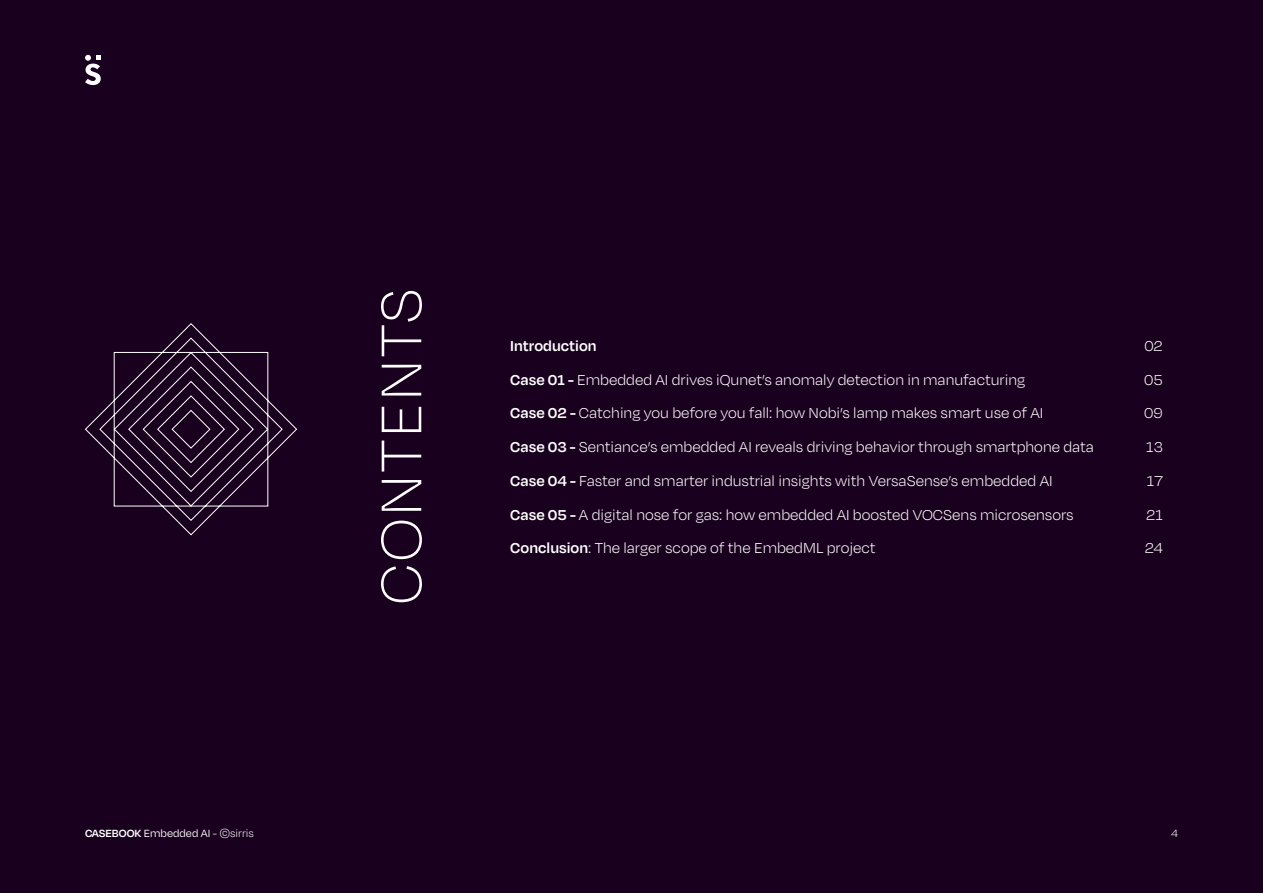
<style>
.page{position:relative;width:1263px;height:893px;background:#19001e}
.page>*{position:absolute;margin:0;border:0;box-sizing:border-box;transform-origin:0 0}
.t1{font:100 66px "Degular";letter-spacing:.03em;color:#fff}
.t2{font:300 16.5px "Degular";color:#fff}
.t3{font:600 16.5px "Degular";color:#fff}
.t4{font:12px "Degular";color:#fff}
.t5{font:300 12px "Degular";color:#fff}
.s1{font-weight:600}
.s2{font-weight:300}
</style>
<div class="page">
<svg style="left:85px;top:323px;width:212px;height:213px"></svg>
<svg style="left:85px;top:55px;width:16px;height:30px"></svg>
<h1 class="t1" style="left:362px;top:605px;width:318px;rotate:-90deg">CONTENTS</h1>
<p class="t3" style="left:510px;top:335px;width:88px">Introduction</p>
<p class="t2" style="left:1144px;top:336px;width:20px">02</p>
<p class="t2" style="left:510px;top:370px;width:516px"><span class="s1">Case 01 -</span> Embedded AI drives iQunet’s anomaly detection in manufacturing</p>
<p class="t2" style="left:1144px;top:370px;width:20px">05</p>
<p class="t2" style="left:510px;top:403px;width:534px"><span class="s1">Case 02 -</span> Catching you before you fall: how Nobi’s lamp makes smart use of AI</p>
<p class="t2" style="left:1144px;top:403px;width:20px">09</p>
<p class="t2" style="left:510px;top:437px;width:585px"><span class="s1">Case 03 -</span> Sentiance’s embedded AI reveals driving behavior through smartphone data</p>
<p class="t2" style="left:1146px;top:437px;width:18px">13</p>
<p class="t2" style="left:510px;top:471px;width:544px"><span class="s1">Case 04 -</span> Faster and smarter industrial insights with VersaSense’s embedded AI</p>
<p class="t2" style="left:1147px;top:471px;width:17px">17</p>
<p class="t2" style="left:510px;top:505px;width:565px"><span class="s1">Case 05 -</span> A digital nose for gas: how embedded AI boosted VOCSens microsensors</p>
<p class="t2" style="left:1146px;top:505px;width:18px">21</p>
<p class="t2" style="left:510px;top:538px;width:367px"><span class="s1">Conclusion</span>: The larger scope of the EmbedML project</p>
<p class="t2" style="left:1145px;top:538px;width:20px">24</p>
<p class="t4" style="left:85px;top:826px;width:170px"><span class="s1">CASEBOOK</span> Embedded AI <span class="s2">- ©sirris</span></p>
<p class="t5" style="left:1171px;top:826px;width:8px">4</p>
</div>
